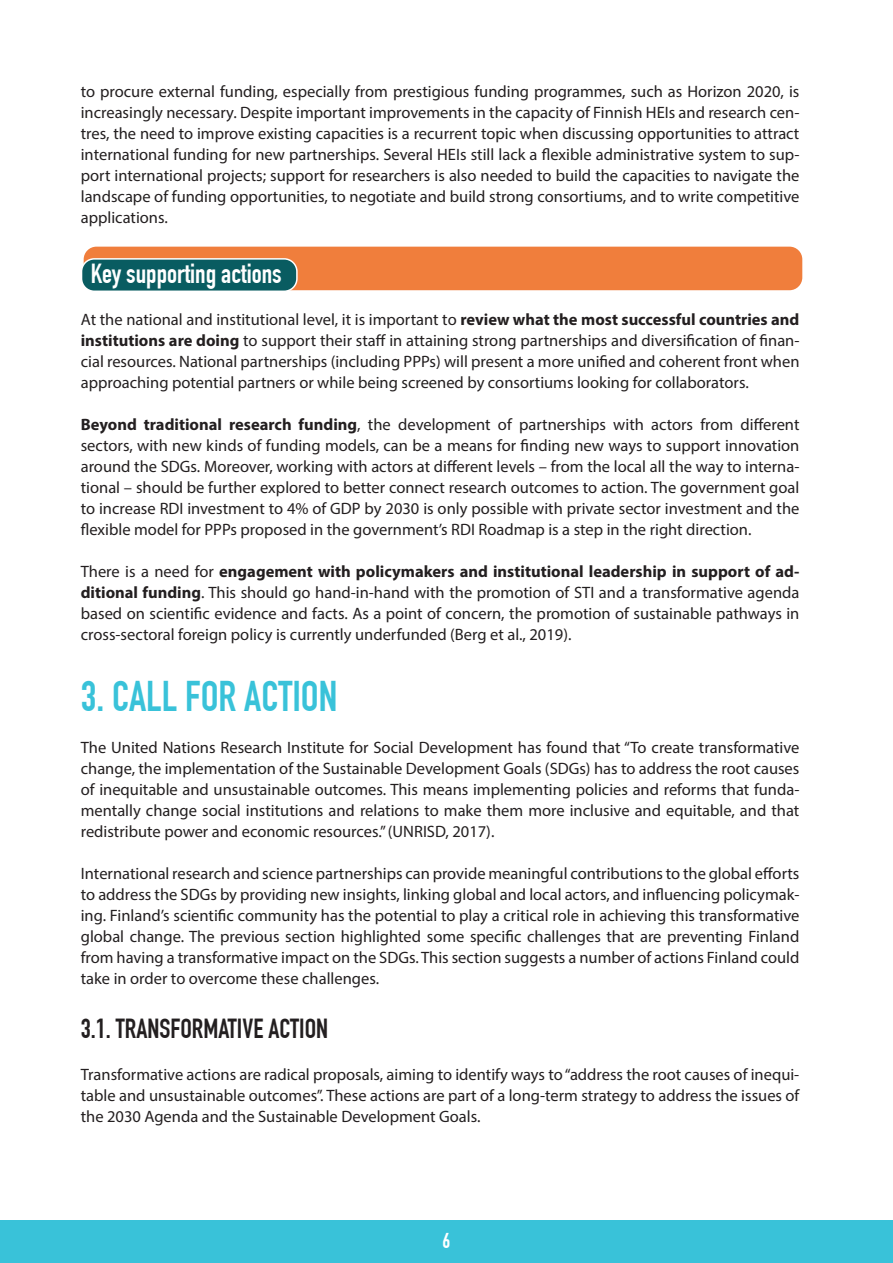
<style>
.page{position:relative;width:893px;height:1263px;background:#fff}
.page>*{position:absolute;margin:0;border:0;box-sizing:border-box;transform-origin:0 0}
.t1{font:700 42px "DIN Condensed";color:#39c2d9}
.t2{font:700 27px "DIN Condensed";color:#231f20}
.t3{font:700 27px "DIN Condensed";color:#fff}
.t4{font:700 21px "DIN Condensed";color:#fff}
.t5{font:16.5px/21px "Myriad Pro";color:#231f20;text-align:justify}
.s1{font-weight:700}
</style>
<div class="page">
<div style="left:0;top:1220px;width:893px;height:43px;background:#39c2d9"></div>
<div style="left:84px;top:247px;width:718px;height:43px;background:#f07e3c;border-radius:13px"></div>
<div style="left:82px;top:259px;width:215px;height:32px;background:#095c61;border-radius:13px"></div>
<div style="left:81px;top:258px;width:217px;height:34px;border:2px solid #fff;border-radius:13px"></div>
<p class="t5" style="left:81px;top:81px;width:720px">to procure external funding, especially from prestigious funding programmes, such as Horizon 2020, is increasingly necessary. Despite important improvements in the capacity of Finnish HEIs and research cen&shy;tres, the need to improve existing capacities is a recurrent topic when discussing opportunities to attract international funding for new partnerships. Several HEIs still lack a flexible administrative system to sup&shy;port international projects; support for researchers is also needed to build the capacities to navigate the landscape of funding opportunities, to negotiate and build strong consortiums, and to write competitive applications.</p>
<h2 class="t3" style="left:91px;top:258px;width:192px">Key supporting actions</h2>
<p class="t5" style="left:81px;top:309px;width:720px">At the national and institutional level, it is important to <span class="s1">review what the most successful countries and institutions are doing</span> to support their staff in attaining strong partnerships and diversification of finan&shy;cial resources. National partnerships (including PPPs) will present a more unified and coherent front when approaching potential partners or while being screened by consortiums looking for collaborators.</p>
<p class="t5" style="left:81px;top:414px;width:720px"><span class="s1">Beyond traditional research funding</span>, the development of partnerships with actors from different sectors, with new kinds of funding models, can be a means for finding new ways to support innovation around the SDGs. Moreover, working with actors at different levels – from the local all the way to interna&shy;tional – should be further explored to better connect research outcomes to action. The government goal to increase RDI investment to 4% of GDP by 2030 is only possible with private sector investment and the flexible model for PPPs proposed in the government’s RDI Roadmap is a step in the right direction.</p>
<p class="t5" style="left:81px;top:561px;width:720px">There is a need for <span class="s1">engagement with policymakers and institutional leadership in support of ad&shy;ditional funding</span>. This should go hand-in-hand with the promotion of STI and a transformative agenda based on scientific evidence and facts. As a point of concern, the promotion of sustainable pathways in cross-sectoral foreign policy is currently underfunded (Berg et al., 2019).</p>
<h1 class="t1" style="left:81px;top:672px;width:258px">3. CALL FOR ACTION</h1>
<p class="t5" style="left:81px;top:737px;width:720px">The United Nations Research Institute for Social Development has found that “To create transformative change, the implementation of the Sustainable Development Goals (SDGs) has to address the root causes of inequitable and unsustainable outcomes. This means implementing policies and reforms that funda&shy;mentally change social institutions and relations to make them more inclusive and equitable, and that redistribute power and economic resources.” (UNRISD, 2017).</p>
<p class="t5" style="left:81px;top:863px;width:720px">International research and science partnerships can provide meaningful contributions to the global efforts to address the SDGs by providing new insights, linking global and local actors, and influencing policymak&shy;ing. Finland’s scientific community has the potential to play a critical role in achieving this transformative global change. The previous section highlighted some specific challenges that are preventing Finland from having a transformative impact on the SDGs. This section suggests a number of actions Finland could take in order to overcome these challenges.</p>
<h2 class="t2" style="left:81px;top:1012px;width:249px">3.1. TRANSFORMATIVE ACTION</h2>
<p class="t5" style="left:81px;top:1063px;width:720px">Transformative actions are radical proposals, aiming to identify ways to “address the root causes of inequi&shy;table and unsustainable outcomes”. These actions are part of a long-term strategy to address the issues of the 2030 Agenda and the Sustainable Development Goals.</p>
<p class="t4" style="left:443px;top:1228px;width:9px">6</p>
</div>
